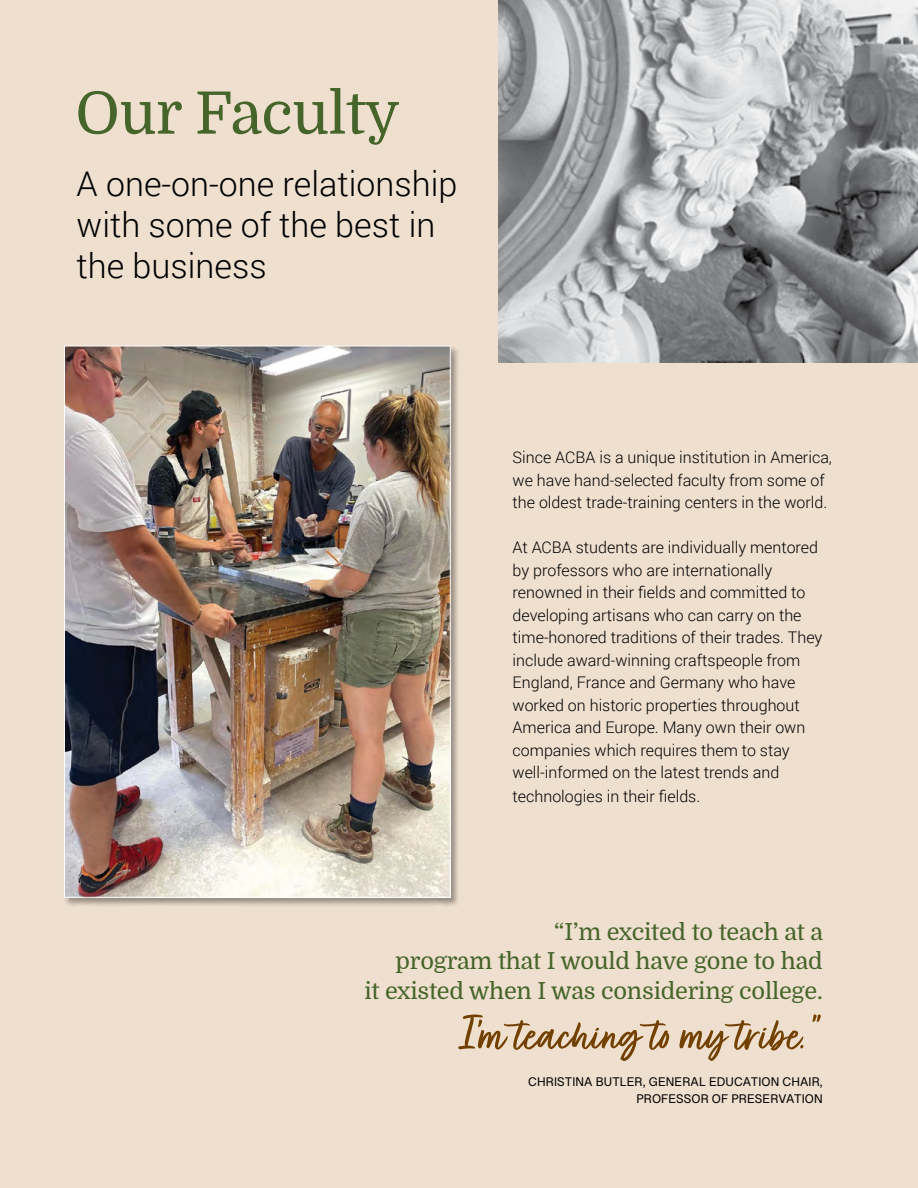
<style>
.page{position:relative;width:918px;height:1188px;background:#eedfcf}
.page>*{position:absolute;margin:0;border:0;box-sizing:border-box;transform-origin:0 0}
.t1{font:58.5px "Domine";letter-spacing:-.01em;color:#46652a}
.t2{font:55.8px "Fave Script Pro";letter-spacing:.01em;color:#724100;scale:1.05 1}
.t3{font:300 34.05px/41.1px "Roboto";color:#000}
.t4{font:23.55px/29.4px "Domine";letter-spacing:-.01em;color:#46652a;text-align:right}
.t5{font:300 16.05px/22.5px "Roboto";color:#000}
.t6{font:500 12.75px/17.7px "Grantha Sangam MN";letter-spacing:.01em;color:#000;text-align:right}
</style>
<div class="page">
<div style="left:64px;top:346px;width:396px;height:561px;background:#000;opacity:.35"></div>
<img style="left:66px;top:348px;width:382px;height:547px">
<img style="left:499px;top:0;width:419px;height:362px">
<h1 class="t1" style="left:75px;top:81px;width:326px">Our Faculty</h1>
<h3 class="t3" style="left:77px;top:162px;width:382px">A one-on-one relationship with some of the best in the business</h3>
<p class="t5" style="left:513px;top:446px;width:321px">Since ACBA is a unique institution in America, we have hand-selected faculty from some of the oldest trade-training centers in the world.</p>
<p class="t5" style="left:513px;top:536px;width:311px">At ACBA students are individually mentored by professors who are internationally renowned in their fields and committed to developing artisans who can carry on the time-honored traditions of their trades. They include award-winning craftspeople from England, France and Germany who have worked on historic properties throughout America and Europe. Many own their own companies which requires them to stay well-informed on the latest trends and</p>
<p class="t5" style="left:513px;top:785px;width:189px">technologies in their fields.</p>
<h3 class="t4" style="left:364px;top:918px;width:460px">“I’m excited to teach at a<br>program that I would have gone to had<br>it existed when I was considering college.</h3>
<h2 class="t2" style="left:460px;top:1004px;width:347px">I’m teaching to my tribe.”</h2>
<p class="t6" style="left:528px;top:1072px;width:296px">CHRISTINA BUTLER, GENERAL EDUCATION CHAIR,<br>PROFESSOR OF PRESERVATION</p>
</div>
